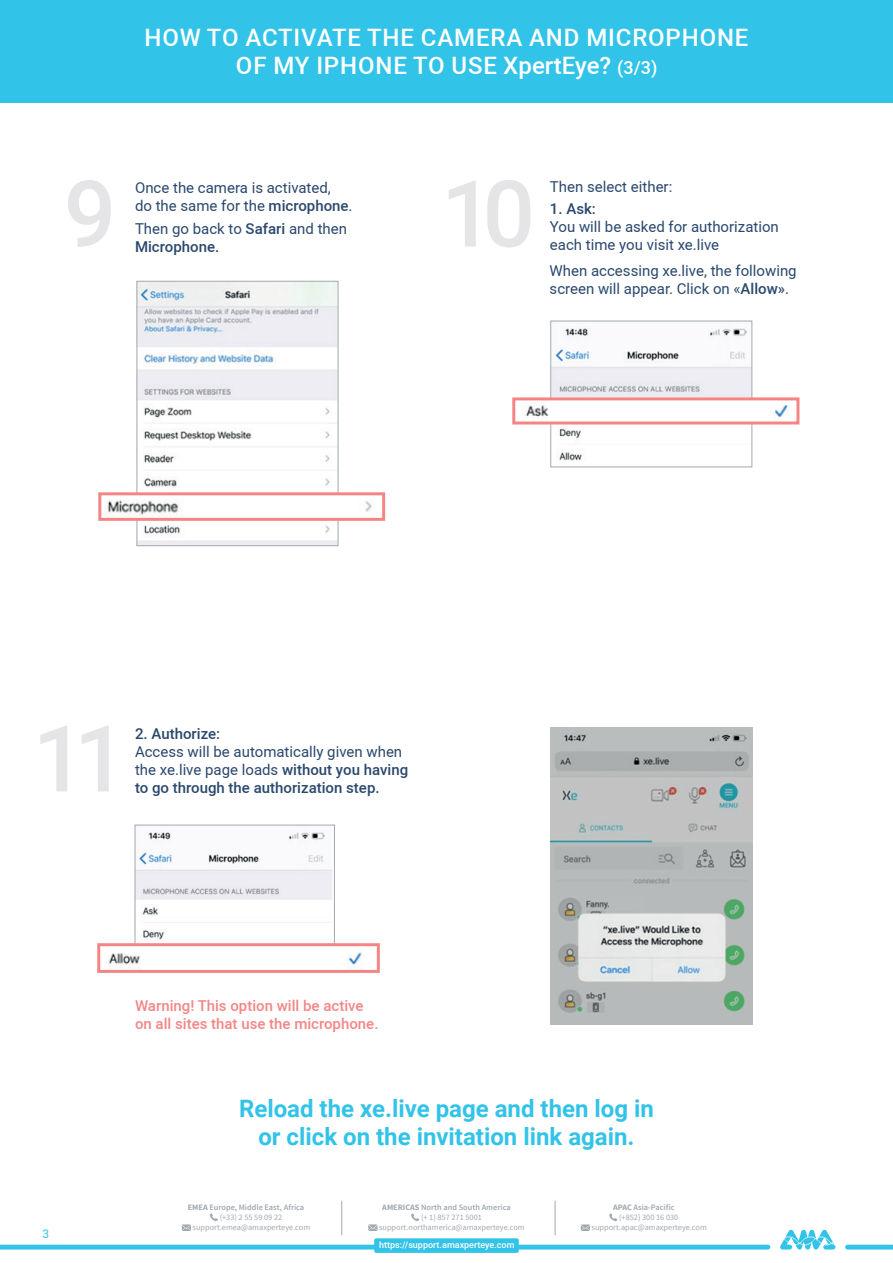
<style>
.page{position:relative;width:893px;height:1263px;background:#fff}
.page>*{position:absolute;margin:0;border:0;box-sizing:border-box;transform-origin:0 0}
.t1{font:500 92.4px "Roboto";color:#e5e5e7}
.t2{font:700 24px/28.8px "Roboto";color:#32c3e8;text-align:center}
.t3{font:500 24px/28.8px "Roboto";letter-spacing:.035em;color:#fff;text-align:center}
.t4{font:15px/18px "Roboto";color:#2a486e}
.t5{font:500 15px/18px "Roboto";color:#f38685}
.t6{font:500 15px "Roboto";color:#2a486e}
.t7{font:12px "Roboto";color:#32c3e8}
.t8{font:500 9px "Roboto";color:#fff}
.t9{font:8.25px "Source Sans Pro";color:#a1a8ae}
.t10{font:600 8.25px "Source Sans Pro";color:#a1a8ae}
.s1{font-size:18px}
.s2{font-weight:500}
.s3{font-weight:700}
</style>
<div class="page">
<hr style="left:0;top:1245px;width:770px;height:4px;background:#32c3e8">
<svg style="left:845px;top:1245px;width:48px;height:4px"></svg>
<svg style="left:780px;top:1230px;width:55px;height:19px"></svg>
<div style="left:0;top:0;width:893px;height:102px;background:#32c3e8"></div>
<svg style="left:411px;top:1213px;width:8px;height:8px"></svg>
<svg style="left:368px;top:1224px;width:9px;height:7px"></svg>
<svg style="left:210px;top:1213px;width:8px;height:8px"></svg>
<svg style="left:182px;top:1224px;width:9px;height:7px"></svg>
<svg style="left:609px;top:1213px;width:8px;height:8px"></svg>
<svg style="left:581px;top:1224px;width:9px;height:7px"></svg>
<div style="left:374px;top:1238px;width:145px;height:15px;background:#32c3e8;border-radius:2px"></div>
<hr style="left:341px;top:1201px;width:1px;height:34px;background:#a1a8ae">
<hr style="left:555px;top:1201px;width:1px;height:34px;background:#a1a8ae">
<img style="left:139px;top:283px;width:197px;height:261px">
<div style="left:137px;top:281px;width:201px;height:265px;border:1px solid #a1a8ae"></div>
<img style="left:107px;top:496px;width:265px;height:21px">
<div style="left:98px;top:492px;width:287px;height:29px;border:3px solid #f38685"></div>
<img style="left:552px;top:327px;width:198px;height:134px">
<div style="left:550px;top:321px;width:202px;height:146px;border:1px solid #a1a8ae"></div>
<img style="left:525px;top:401px;width:263px;height:19px">
<div style="left:512px;top:397px;width:287px;height:27px;border:3px solid #f38685"></div>
<img style="left:137px;top:831px;width:195px;height:110px">
<div style="left:135px;top:825px;width:200px;height:145px;border:1px solid #a1a8ae"></div>
<img style="left:108px;top:947px;width:254px;height:22px">
<div style="left:97px;top:943px;width:283px;height:30px;border:3px solid #f38685"></div>
<img style="left:551px;top:727px;width:201px;height:298px">
<div style="left:609px;top:898px;width:35px;height:13px;background:#b8bbbb"></div>
<h2 class="t3" style="left:144px;top:23px;width:606px">HOW TO ACTIVATE THE CAMERA AND MICROPHONE<br>OF MY IPHONE TO USE XpertEye? <span class="s1">(3/3)</span></h2>
<h1 class="t1" style="left:64px;top:159px;width:54px">9</h1>
<p class="t4" style="left:135px;top:179px;width:219px">Once the camera is activated,<br>do the same for the <span class="s2">microphone</span>.</p>
<p class="t4" style="left:135px;top:219px;width:214px">Then go back to <span class="s2">Safari</span> and then</p>
<p class="t6" style="left:135px;top:237px;width:86px">Microphone.</p>
<h1 class="t1" style="left:441px;top:159px;width:95px">10</h1>
<p class="t4" style="left:550px;top:177px;width:124px">Then select either:</p>
<p class="t6" style="left:550px;top:200px;width:47px">1. Ask:</p>
<p class="t4" style="left:550px;top:218px;width:230px">You will be asked for authorization each time you visit xe.live</p>
<p class="t4" style="left:550px;top:262px;width:249px">When accessing xe.live, the following screen will appear. Click on «<span class="s2">Allow»</span>.</p>
<h1 class="t1" style="left:33px;top:704px;width:95px">11</h1>
<p class="t6" style="left:135px;top:724px;width:87px">2. Authorize:</p>
<p class="t4" style="left:135px;top:742px;width:275px">Access will be automatically given when the xe.live page loads <span class="s2">without you having to go through the authorization step.</span></p>
<p class="t7" style="left:43px;top:1226px;width:8px">3</p>
<p class="t5" style="left:135px;top:997px;width:245px">Warning! This option will be active on all sites that use the microphone.</p>
<h2 class="t2" style="left:239px;top:1093px;width:416px">Reload the xe.live page and then log in or click on the invitation link again.</h2>
<p class="t10" style="left:188px;top:1202px;width:118px"><span class="s3">EMEA</span> Europe, Middle East, Africa</p>
<p class="t9" style="left:220px;top:1212px;width:64px">(+33) 2 55 59 09 22</p>
<p class="t9" style="left:193px;top:1222px;width:119px">support.emea@amaxperteye.com</p>
<p class="t10" style="left:382px;top:1202px;width:130px"><span class="s3">AMERICAS</span> North and South America</p>
<p class="t9" style="left:421px;top:1212px;width:62px">(+ 1) 857 271 5001</p>
<p class="t9" style="left:379px;top:1222px;width:147px">support.northamerica@amaxperteye.com</p>
<p class="t8" style="left:379px;top:1239px;width:137px">https://support.amaxperteye.com</p>
<p class="t10" style="left:613px;top:1202px;width:63px"><span class="s3">APAC</span> Asia-Pacific</p>
<p class="t9" style="left:619px;top:1212px;width:61px">(+852) 300 16 030</p>
<p class="t9" style="left:592px;top:1222px;width:117px">support.apac@amaxperteye.com</p>
</div>
